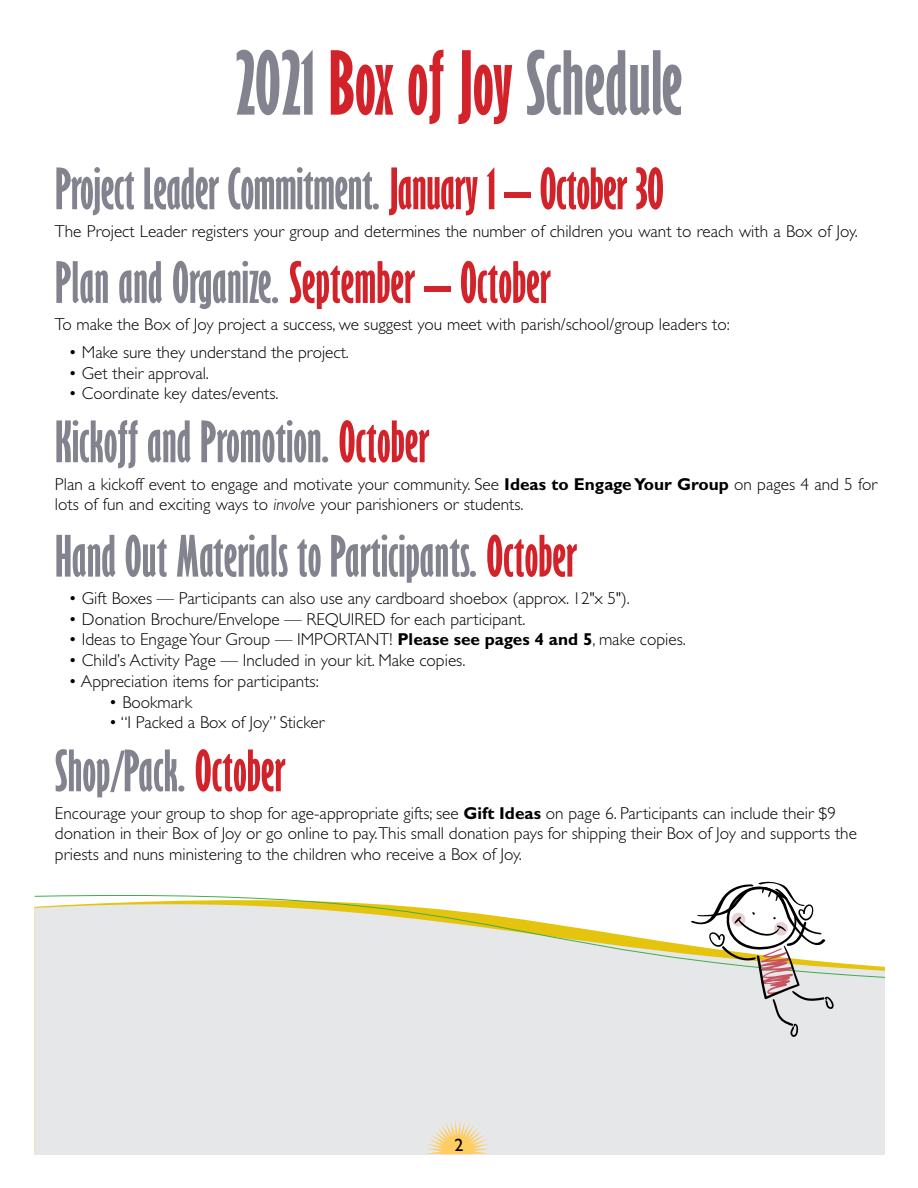
<style>
.page{position:relative;width:918px;height:1188px;background:#fff}
.page>*{position:absolute;margin:0;border:0;box-sizing:border-box;transform-origin:0 0}
.t1{font:700 extra-condensed 81px "Gill Sans";color:#83838f}
.t2{font:700 extra-condensed 52.5px "Gill Sans";color:#83838f}
.t3{font:18px "Gill Sans";color:#000}
.t4{font:300 17.25px/20.7px "Gill Sans";color:#000}
.s1{color:#d2232a}
.s2{font-family:"Helvetica Neue";font-weight:500;font-stretch:normal;color:#d2232a}
.s3{font-weight:700}
.s4{font-style:italic}
</style>
<div class="page">
<div style="left:35px;top:984px;width:849px;height:170px;background:#e6e7e8"></div>
<svg style="left:34px;top:895px;width:850px;height:89px"></svg>
<svg style="left:690px;top:881px;width:145px;height:156px"></svg>
<svg style="left:426px;top:1120px;width:63px;height:34px"></svg>
<h1 class="t1" style="left:235px;top:34px;width:449px">2021 <span class="s1">Box of Joy</span> Schedule</h1>
<h2 class="t2" style="left:55px;top:157px;width:611px">Project Leader Commitment. <span class="s1">January 1</span> <span class="s2">–</span> <span class="s1">October 30</span></h2>
<p class="t4" style="left:55px;top:221px;width:804px">The Project Leader registers your group and determines the number of children you want to reach with a Box of Joy.</p>
<h2 class="t2" style="left:55px;top:250px;width:497px">Plan and Organize. <span class="s1">September</span> <span class="s2">–</span> <span class="s1">October</span></h2>
<p class="t4" style="left:55px;top:314px;width:676px">To make the Box of Joy project a success, we suggest you meet with parish/school/group leaders to:</p>
<p class="t4" style="left:68px;top:342px;width:282px">• Make sure they understand the project.</p>
<p class="t4" style="left:68px;top:363px;width:142px">• Get their approval.</p>
<p class="t4" style="left:68px;top:383px;width:212px">• Coordinate key dates/events.</p>
<h2 class="t2" style="left:55px;top:410px;width:376px">Kickoff and Promotion. <span class="s1">October</span></h2>
<p class="t4" style="left:55px;top:474px;width:824px">Plan a kickoff event to engage and motivate your community. See <span class="s3">Ideas to Engage Your Group</span> on pages 4 and 5 for lots of fun and exciting ways to <span class="s4">involve</span> your parishioners or students.</p>
<h2 class="t2" style="left:55px;top:524px;width:524px">Hand Out Materials to Participants. <span class="s1">October</span></h2>
<p class="t4" style="left:68px;top:588px;width:563px">• Gift Boxes — Participants can also use any cardboard shoebox (approx. 12"x 5").</p>
<p class="t4" style="left:68px;top:609px;width:458px">• Donation Brochure/Envelope — REQUIRED for each participant.</p>
<p class="t4" style="left:68px;top:630px;width:619px">• Ideas to Engage Your Group — IMPORTANT! <span class="s3">Please see pages 4 and 5</span>, make copies.</p>
<p class="t4" style="left:68px;top:650px;width:398px">• Child’s Activity Page — Included in your kit. Make copies.</p>
<p class="t4" style="left:68px;top:671px;width:252px">• Appreciation items for participants:</p>
<p class="t4" style="left:109px;top:692px;width:85px">• Bookmark</p>
<p class="t4" style="left:109px;top:712px;width:217px">• “I Packed a Box of Joy” Sticker</p>
<h2 class="t2" style="left:55px;top:739px;width:232px">Shop/Pack. <span class="s1">October</span></h2>
<p class="t4" style="left:55px;top:803px;width:803px">Encourage your group to shop for age-appropriate gifts; see <span class="s3">Gift Ideas</span> on page 6. Participants can include their $9 donation in their Box of Joy or go online to pay.This small donation pays for shipping their Box of Joy and supports the priests and nuns ministering to the children who receive a Box of Joy.</p>
<p class="t3" style="left:454px;top:1135px;width:10px">2</p>
</div>
